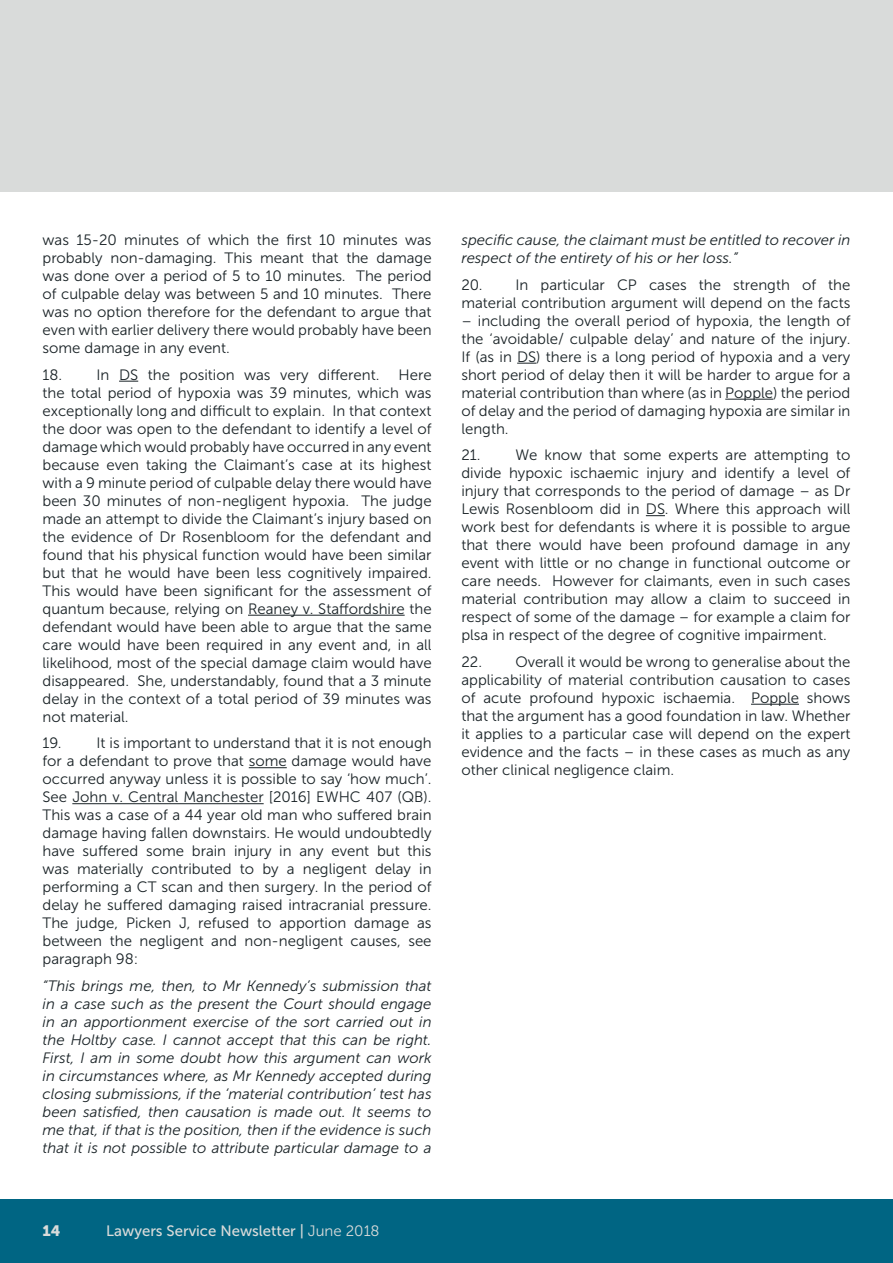
<style>
.page{position:relative;width:893px;height:1263px;background:#fff}
.page>*{position:absolute;margin:0;border:0;box-sizing:border-box;transform-origin:0 0}
.t1{font:15px/18px "Museo Sans 300";color:#192226;text-align:justify}
.t2{font:italic 15px/18px "Museo Sans 300";color:#192226;text-align:justify}
.t3{font:15px "Museo Sans 500";color:#d9dbda}
.t4{font:15px "Museo Sans 900";color:#d9dbda}
.s1{font-family:"Museo Sans 300"}
</style>
<div class="page">
<div style="left:0;top:1199px;width:892px;height:64px;background:#006583"></div>
<div style="left:0;top:0;width:892px;height:191px;background:#d9dbda"></div>
<svg style="left:119px;top:381px;width:19px;height:1px"></svg>
<hr style="left:248px;top:615px;width:157px;height:1px;background:#192226">
<hr style="left:249px;top:767px;width:38px;height:1px;background:#192226">
<hr style="left:72px;top:803px;width:192px;height:1px;background:#192226">
<svg style="left:517px;top:363px;width:19px;height:1px"></svg>
<hr style="left:725px;top:399px;width:48px;height:1px;background:#192226">
<svg style="left:646px;top:515px;width:19px;height:1px"></svg>
<hr style="left:751px;top:704px;width:48px;height:1px;background:#192226">
<p class="t1" style="left:43px;top:231px;width:391px">was 15-20 minutes of which the first 10 minutes was probably non-damaging. This meant that the damage was done over a period of 5 to 10 minutes. The period of culpable delay was between 5 and 10 minutes. There was no option therefore for the defendant to argue that even with earlier delivery there would probably have been some damage in any event.</p>
<p class="t1" style="left:43px;top:366px;width:338px">18. In DS the position was very different.</p>
<p class="t1" style="left:43px;top:366px;width:391px;text-indent:356px">Here the total period of hypoxia was 39 minutes, which was exceptionally long and difficult to explain. In that context the door was open to the defendant to identify a level of damage which would probably have occurred in any event because even taking the Claimant’s case at its highest with a 9 minute period of culpable delay there would have been 30 minutes of non-negligent hypoxia. The judge made an attempt to divide the Claimant’s injury based on the evidence of Dr Rosenbloom for the defendant and found that his physical function would have been similar but that he would have been less cognitively impaired.<br>This would have been significant for the assessment of quantum because, relying on Reaney v. Staffordshire the defendant would have been able to argue that the same care would have been required in any event and, in all likelihood, most of the special damage claim would have disappeared. She, understandably, found that a 3 minute delay in the context of a total period of 39 minutes was not material.</p>
<p class="t1" style="left:43px;top:734px;width:391px">19. It is important to understand that it is not enough for a defendant to prove that some damage would have occurred anyway unless it is possible to say ‘how much’.<br>See John v. Central Manchester [2016] EWHC 407 (QB).<br>This was a case of a 44 year old man who suffered brain damage having fallen downstairs. He would undoubtedly have suffered some brain injury in any event but this was materially contributed to by a negligent delay in performing a CT scan and then surgery. In the period of delay he suffered damaging raised intracranial pressure.<br>The judge, Picken J, refused to apportion damage as between the negligent and non-negligent causes, see paragraph 98:</p>
<p class="t2" style="left:43px;top:977px;width:391px">“This brings me, then, to Mr Kennedy’s submission that in a case such as the present the Court should engage in an apportionment exercise of the sort carried out in the Holtby case. I cannot accept that this can be right.<br>First, I am in some doubt how this argument can work in circumstances where, as Mr Kennedy accepted during closing submissions, if the ‘material contribution’ test has been satisfied, then causation is made out. It seems to me that, if that is the position, then if the evidence is such that it is not possible to attribute particular damage to a</p>
<p class="t4" style="left:43px;top:1222px;width:19px">14</p>
<p class="t3" style="left:106px;top:1222px;width:275px">Lawyers Service Newsletter | <span class="s1">June 2018</span></p>
<p class="t2" style="left:461px;top:231px;width:391px">specific cause, the claimant must be entitled to recover in respect of the entirety of his or her loss.”</p>
<p class="t1" style="left:461px;top:276px;width:391px">20. In particular CP cases the strength of the material contribution argument will depend on the facts</p>
<p class="t1" style="left:461px;top:312px;width:391px">– including the overall period of hypoxia, the length of the ‘avoidable/ culpable delay’ and nature of the injury.<br>If (as in DS) there is a long period of hypoxia and a very short period of delay then it will be harder to argue for a material contribution than where (as in Popple) the period of delay and the period of damaging hypoxia are similar in length.</p>
<p class="t1" style="left:461px;top:446px;width:391px">21. We know that some experts are attempting to divide hypoxic ischaemic injury and identify a level of injury that corresponds to the period of damage – as Dr Lewis Rosenbloom did in DS. Where this approach will work best for defendants is where it is possible to argue that there would have been profound damage in any event with little or no change in functional outcome or care needs. However for claimants, even in such cases material contribution may allow a claim to succeed in respect of some of the damage – for example a claim for plsa in respect of the degree of cognitive impairment.</p>
<p class="t1" style="left:461px;top:653px;width:391px">22. Overall it would be wrong to generalise about the applicability of material contribution causation to cases of acute profound hypoxic ischaemia. Popple shows that the argument has a good foundation in law. Whether it applies to a particular case will depend on the expert evidence and the facts – in these cases as much as any other clinical negligence claim.</p>
</div>
